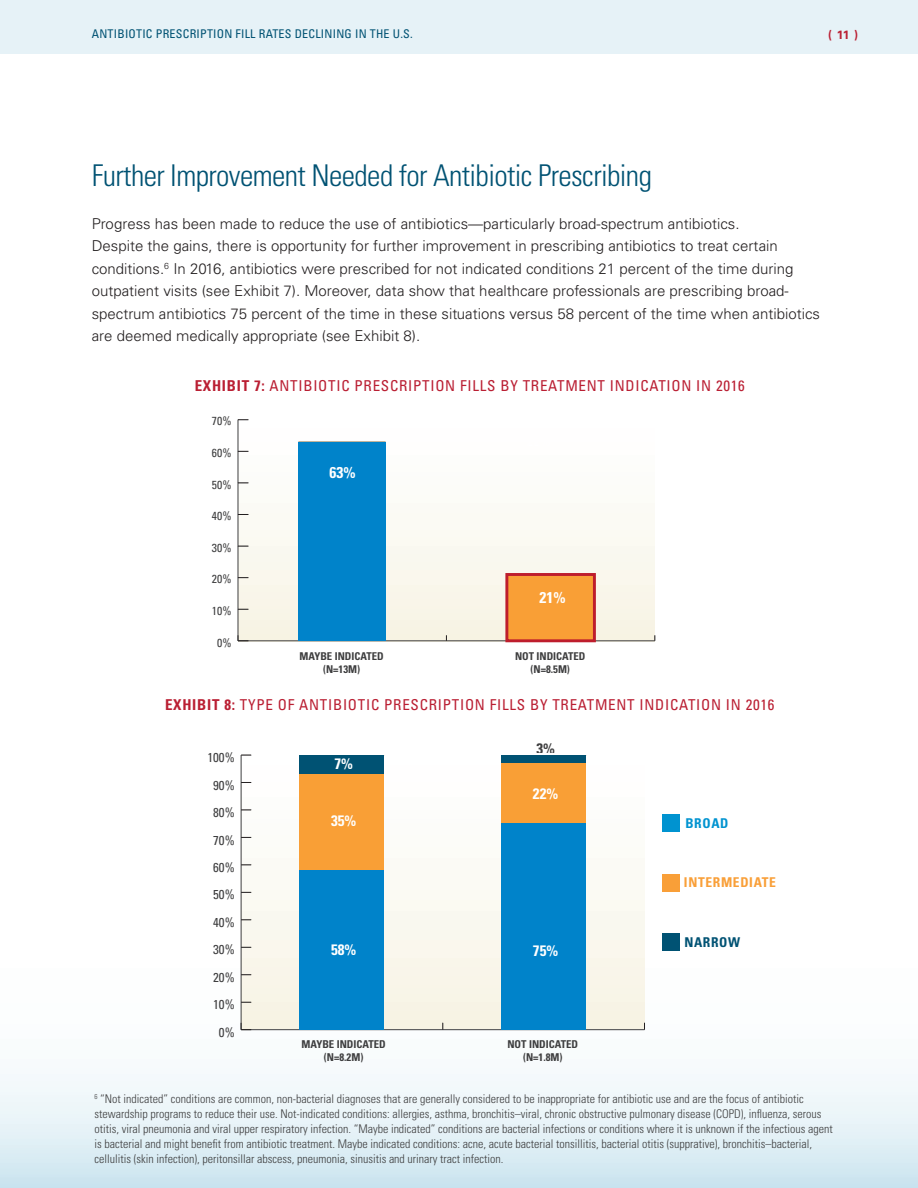
<style>
.page{position:relative;width:918px;height:1188px;background:#fff}
.page>*{position:absolute;margin:0;border:0;box-sizing:border-box;transform-origin:0 0}
.t1{font:300 condensed 30px "Univers";letter-spacing:-.02em;color:#005273}
.t2{font:700 condensed 15.6px "Univers";color:#fff}
.t3{font:700 condensed 15.15px "Univers";color:#fff}
.t4{font:700 condensed 15.15px "Univers";color:#3e3e3f}
.t5{font:300 15px/22.5px "Univers";color:#231f20}
.t6{font:condensed 15px "Univers";letter-spacing:.05em;color:#ba1f33}
.t7{font:700 condensed 13.5px "Univers";letter-spacing:.05em;color:#f99f38}
.t8{font:700 condensed 13.5px "Univers";letter-spacing:.05em;color:#005273}
.t9{font:700 condensed 13.5px "Univers";letter-spacing:.05em;color:#0093d0}
.t10{font:condensed 12.9px "Univers";color:#3e3e3f}
.t11{font:300 condensed 12px/15px "Univers";color:#3e3e3f}
.t12{font:condensed 12px "Univers";letter-spacing:.02em;color:#005273}
.t13{font:700 12px "Univers";color:#ba1f33}
.t14{font:condensed 11.7px "Univers";color:#3e3e3f}
.t15{font:700 condensed 10.8px "Univers";color:#3e3e3f}
.s1{font-weight:700}
</style>
<div class="page">
<div style="left:0;top:0;width:918px;height:54px;background:#e6f2f7"></div>
<svg style="left:0;top:821px;width:918px;height:367px"></svg>
<div style="left:239px;top:419px;width:415px;height:223px;background:linear-gradient(to bottom,#feffff,#f7f3e4)"></div>
<hr style="left:238px;top:640px;width:417px;height:1px;background:#3e3e3f">
<hr style="left:238px;top:420px;width:1px;height:221px;background:#3e3e3f">
<svg style="left:238px;top:635px;width:10px;height:6px"></svg>
<div style="left:298px;top:442px;width:88px;height:199px;background:#0083ca"></div>
<div style="left:507px;top:574px;width:87px;height:67px;background:#f99f36"></div>
<div style="left:505px;top:573px;width:91px;height:69px;border:3px solid #be1d2c"></div>
<div style="left:242px;top:754px;width:403px;height:275px;background:linear-gradient(to bottom,#fff,#f6f3e3)"></div>
<hr style="left:241px;top:1029px;width:404px;height:1px;background:#3e3e3f">
<hr style="left:241px;top:755px;width:1px;height:275px;background:#3e3e3f">
<svg style="left:241px;top:1023px;width:10px;height:7px"></svg>
<div style="left:300px;top:755px;width:84px;height:19px;background:#005273"></div>
<div style="left:501px;top:755px;width:85px;height:8px;background:#005273"></div>
<div style="left:300px;top:774px;width:84px;height:96px;background:#f99f36"></div>
<div style="left:501px;top:763px;width:85px;height:61px;background:#f99f36"></div>
<div style="left:300px;top:870px;width:84px;height:160px;background:#0083ca"></div>
<div style="left:501px;top:824px;width:85px;height:206px;background:#0083ca"></div>
<div style="left:663px;top:814px;width:17px;height:18px;background:#0093d0"></div>
<div style="left:663px;top:874px;width:17px;height:17px;background:#f99f38"></div>
<div style="left:663px;top:934px;width:17px;height:17px;background:#005273"></div>
<p class="t12" style="left:92px;top:26px;width:323px">ANTIBIOTIC PRESCRIPTION FILL RATES DECLINING IN THE U.S.</p>
<p class="t13" style="left:828px;top:27px;width:31px">( 11 )</p>
<h2 class="t1" style="left:92px;top:157px;width:562px">Further Improvement Needed for Antibiotic Prescribing</h2>
<p class="t5" style="left:92px;top:212px;width:730px">Progress has been made to reduce the use of antibiotics—particularly broad-spectrum antibiotics.<br>Despite the gains, there is opportunity for further improvement in prescribing antibiotics to treat certain conditions.<sup>6</sup> In 2016, antibiotics were prescribed for not indicated conditions 21 percent of the time during outpatient visits (see Exhibit 7). Moreover, data show that healthcare professionals are prescribing broad&shy;spectrum antibiotics 75 percent of the time in these situations versus 58 percent of the time when antibiotics are deemed medically appropriate (see Exhibit 8).</p>
<p class="t6" style="left:195px;top:376px;width:552px"><span class="s1">EXHIBIT 7:</span> ANTIBIOTIC PRESCRIPTION FILLS BY TREATMENT INDICATION IN 2016</p>
<p class="t14" style="left:212px;top:414px;width:21px">70%</p>
<p class="t14" style="left:212px;top:445px;width:21px">60%</p>
<p class="t14" style="left:212px;top:477px;width:21px">50%</p>
<p class="t14" style="left:212px;top:509px;width:21px">40%</p>
<p class="t14" style="left:212px;top:540px;width:21px">30%</p>
<p class="t14" style="left:212px;top:572px;width:21px">20%</p>
<p class="t14" style="left:212px;top:603px;width:21px">10%</p>
<p class="t14" style="left:217px;top:635px;width:16px">0%</p>
<p class="t2" style="left:330px;top:462px;width:28px">63%</p>
<p class="t2" style="left:540px;top:588px;width:28px">21%</p>
<p class="t15" style="left:299px;top:649px;width:86px">MAYBE INDICATED</p>
<p class="t15" style="left:515px;top:649px;width:72px">NOT INDICATED</p>
<p class="t15" style="left:323px;top:662px;width:39px">(N=13M)</p>
<p class="t15" style="left:531px;top:662px;width:41px">(N=8.5M)</p>
<p class="t6" style="left:165px;top:695px;width:611px"><span class="s1">EXHIBIT 8:</span> TYPE OF ANTIBIOTIC PRESCRIPTION FILLS BY TREATMENT INDICATION IN 2016</p>
<p class="t4" style="left:536px;top:739px;width:20px">3%</p>
<p class="t10" style="left:207px;top:749px;width:29px">100%</p>
<p class="t3" style="left:334px;top:754px;width:20px">7%</p>
<p class="t10" style="left:213px;top:777px;width:23px">90%</p>
<p class="t10" style="left:213px;top:804px;width:23px">80%</p>
<p class="t10" style="left:213px;top:832px;width:23px">70%</p>
<p class="t10" style="left:213px;top:859px;width:23px">60%</p>
<p class="t10" style="left:213px;top:887px;width:23px">50%</p>
<p class="t10" style="left:213px;top:914px;width:23px">40%</p>
<p class="t10" style="left:213px;top:942px;width:23px">30%</p>
<p class="t10" style="left:213px;top:969px;width:23px">20%</p>
<p class="t10" style="left:213px;top:997px;width:23px">10%</p>
<p class="t10" style="left:219px;top:1024px;width:17px">0%</p>
<p class="t3" style="left:331px;top:812px;width:27px">35%</p>
<p class="t3" style="left:331px;top:940px;width:27px">58%</p>
<p class="t3" style="left:533px;top:785px;width:27px">22%</p>
<p class="t3" style="left:533px;top:941px;width:27px">75%</p>
<p class="t15" style="left:301px;top:1038px;width:86px">MAYBE INDICATED</p>
<p class="t15" style="left:507px;top:1038px;width:72px">NOT INDICATED</p>
<p class="t15" style="left:324px;top:1050px;width:41px">(N=8.2M)</p>
<p class="t15" style="left:523px;top:1050px;width:41px">(N=1.8M)</p>
<p class="t9" style="left:685px;top:814px;width:45px">BROAD</p>
<p class="t7" style="left:684px;top:874px;width:94px">INTERMEDIATE</p>
<p class="t8" style="left:684px;top:934px;width:57px">NARROW</p>
<p class="t11" style="left:94px;top:1092px;width:740px"><sup>6</sup> “Not indicated” conditions are common, non-bacterial diagnoses that are generally considered to be inappropriate for antibiotic use and are the focus of antibiotic stewardship programs to reduce their use. Not-indicated conditions: allergies, asthma, bronchitis–viral, chronic obstructive pulmonary disease (COPD), infuenza, serous otitis, viral pneumonia and viral upper respiratory infection. “Maybe indicated” conditions are bacterial infections or conditions where it is unknown if the infectious agent is bacterial and might beneft from antibiotic treatment. Maybe indicated conditions: acne, acute bacterial tonsillitis, bacterial otitis (supprative), bronchitis–bacterial, cellulitis (skin infection), peritonsillar abscess, pneumonia, sinusitis and urinary tract infection.</p>
</div>
